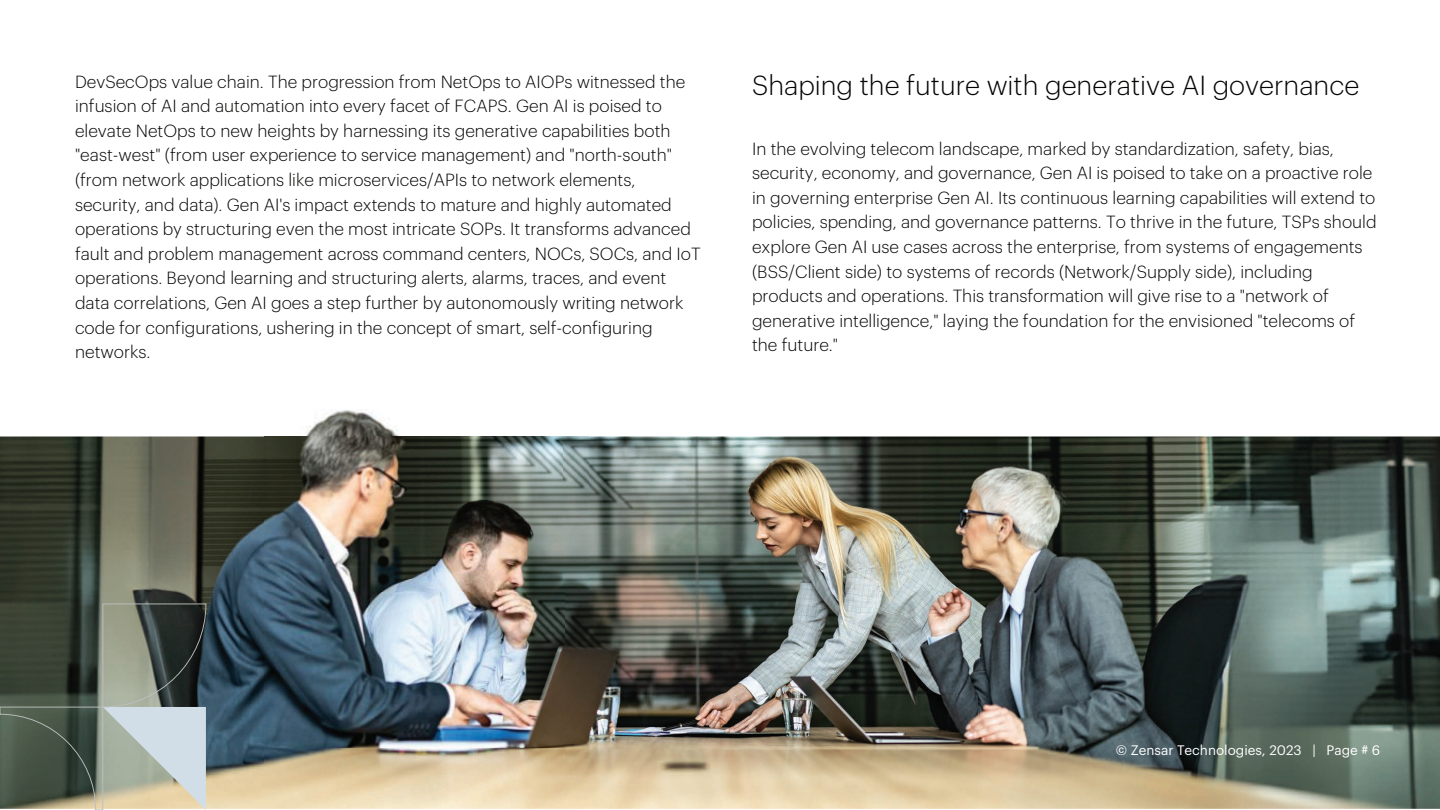
<style>
.page{position:relative;width:1440px;height:810px;background:#fff}
.page>*{position:absolute;margin:0;border:0;box-sizing:border-box;transform-origin:0 0}
.t1{font:300 27px "Graphik";color:#040503}
.t2{font:300 17.25px/24.6px "Graphik";color:#040503}
.t3{font:13.5px "Graphik";color:#fff}
</style>
<div class="page">
<img style="left:0;top:436px;width:1440px;height:373px">
<img style="left:265px;top:410px;width:324px;height:365px">
<svg style="left:0;top:603px;width:206px;height:207px"></svg>
<p class="t2" style="left:75px;top:68px;width:627px">DevSecOps value chain. The progression from NetOps to AIOPs witnessed the infusion of AI and automation into every facet of FCAPS. Gen AI is poised to elevate NetOps to new heights by harnessing its generative capabilities both "east-west" (from user experience to service management) and "north-south" (from network applications like microservices/APIs to network elements, security, and data). Gen AI's impact extends to mature and highly automated operations by structuring even the most intricate SOPs. It transforms advanced fault and problem management across command centers, NOCs, SOCs, and IoT operations. Beyond learning and structuring alerts, alarms, traces, and event data correlations, Gen AI goes a step further by autonomously writing network code for configurations, ushering in the concept of smart, self-configuring networks.</p>
<h1 class="t1" style="left:752px;top:66px;width:609px">Shaping the future with generative AI governance</h1>
<p class="t2" style="left:752px;top:135px;width:626px">In the evolving telecom landscape, marked by standardization, safety, bias, security, economy, and governance, Gen AI is poised to take on a proactive role in governing enterprise Gen AI. Its continuous learning capabilities will extend to policies, spending, and governance patterns. To thrive in the future, TSPs should explore Gen AI use cases across the enterprise, from systems of engagements (BSS/Client side) to systems of records (Network/Supply side), including products and operations. This transformation will give rise to a "network of generative intelligence," laying the foundation for the envisioned "telecoms of the future."</p>
<p class="t3" style="left:1116px;top:740px;width:266px">© Zensar Technologies, 2023 | Page # 6</p>
</div>
